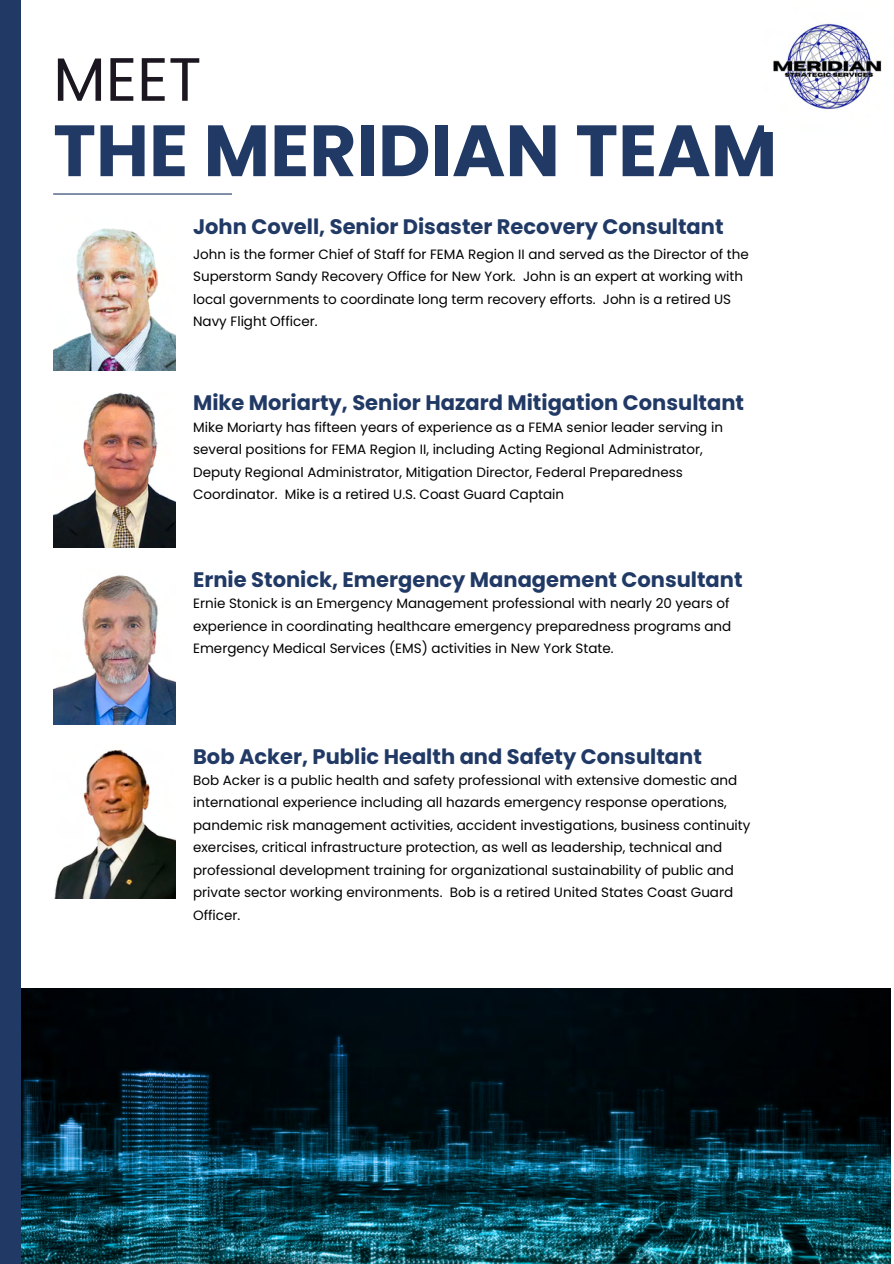
<style>
.page{position:relative;width:894px;height:1264px;background:#fff}
.page>*{position:absolute;margin:0;border:0;box-sizing:border-box;transform-origin:0 0}
.t1{font:700 72.45px "Poppins";color:#213965}
.t2{font:61.05px "Poppins";color:#1b161f}
.t3{font:700 21px "Poppins";color:#213965}
.t4{font:13.5px/22.5px "Poppins";color:#000}
</style>
<div class="page">
<img style="left:21px;top:988px;width:868px;height:275px">
<div style="left:0;top:0;width:21px;height:1263px;background:#213965"></div>
<img style="left:53px;top:575px;width:123px;height:149px">
<img style="left:53px;top:392px;width:123px;height:155px">
<img style="left:53px;top:228px;width:123px;height:143px">
<img style="left:54px;top:750px;width:122px;height:148px">
<hr style="left:53px;top:193px;width:179px;height:1px;background:#213965">
<img style="left:773px;top:23px;width:109px;height:87px">
<h2 class="t2" style="left:53px;top:37px;width:150px">MEET</h2>
<h1 class="t1" style="left:53px;top:100px;width:725px">THE MERIDIAN TEAM</h1>
<h3 class="t3" style="left:193px;top:211px;width:532px">John Covell, Senior Disaster Recovery Consultant</h3>
<p class="t4" style="left:193px;top:243px;width:557px">John is the former Chief of Staff for FEMA Region II and served as the Director of the Superstorm Sandy Recovery Office for New York. John is an expert at working with local governments to coordinate long term recovery efforts. John is a retired US Navy Flight Officer.</p>
<h3 class="t3" style="left:193px;top:388px;width:552px">Mike Moriarty, Senior Hazard Mitigation Consultant</h3>
<p class="t4" style="left:193px;top:415px;width:531px">Mike Moriarty has fifteen years of experience as a FEMA senior leader serving in several positions for FEMA Region II, including Acting Regional Administrator, Deputy Regional Administrator, Mitigation Director, Federal Preparedness Coordinator. Mike is a retired U.S. Coast Guard Captain</p>
<h3 class="t3" style="left:193px;top:564px;width:551px">Ernie Stonick, Emergency Management Consultant</h3>
<p class="t4" style="left:193px;top:592px;width:539px">Ernie Stonick is an Emergency Management professional with nearly 20 years of experience in coordinating healthcare emergency preparedness programs and<br>Emergency Medical Services (EMS) activities in New York State.</p>
<h3 class="t3" style="left:193px;top:741px;width:510px">Bob Acker, Public Health and Safety Consultant</h3>
<p class="t4" style="left:193px;top:769px;width:558px">Bob Acker is a public health and safety professional with extensive domestic and international experience including all hazards emergency response operations, pandemic risk management activities, accident investigations, business continuity exercises, critical infrastructure protection, as well as leadership, technical and professional development training for organizational sustainability of public and private sector working environments. Bob is a retired United States Coast Guard Officer.</p>
</div>
